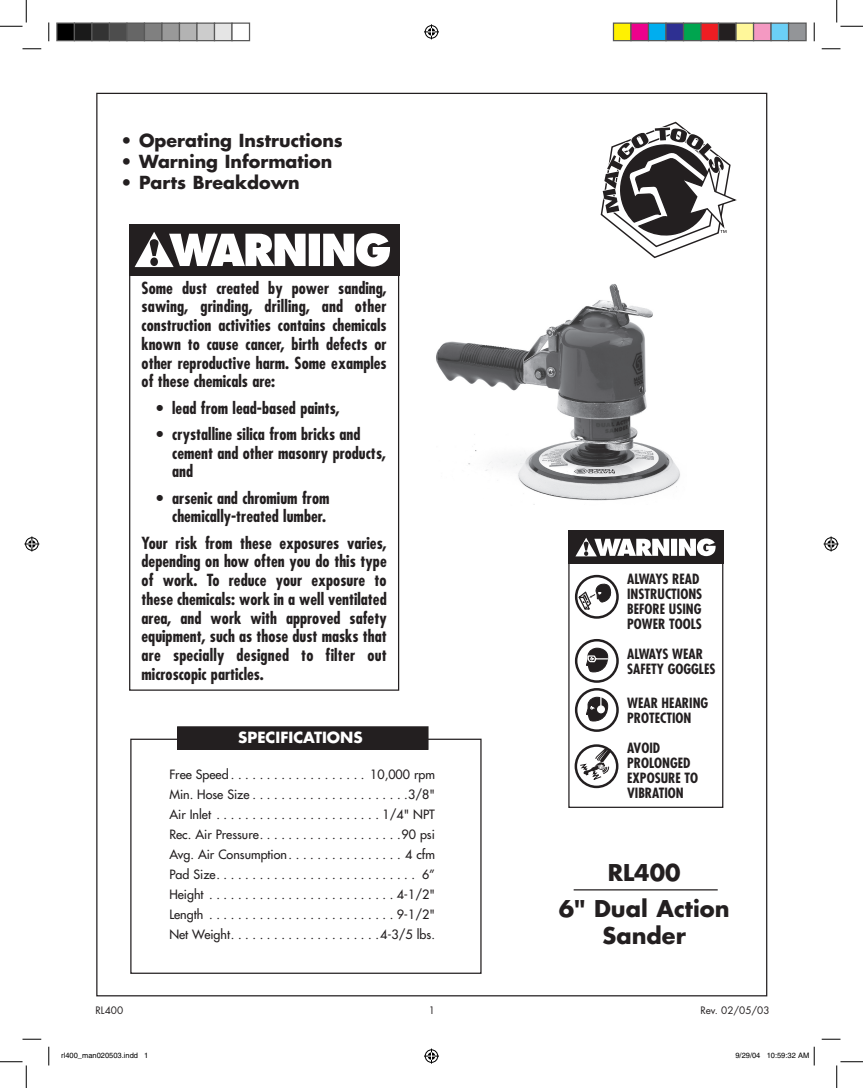
<style>
.page{position:relative;width:863px;height:1088px;background:#fff}
.page>*{position:absolute;margin:0;border:0;box-sizing:border-box;transform-origin:0 0}
.t1{font:700 22.5px/36px "Futura";color:#231f20;text-align:center}
.t2{font:700 17.5px "Futura";color:#231f20}
.t3{font:700 condensed 16.25px/18.8px "Futura";color:#231f20;text-align:justify}
.t4{font:700 15px "Futura";color:#fff}
.t5{font:700 condensed 13.75px/15px "Futura";color:#231f20}
.t6{font:12.5px/20px "Futura";color:#231f20;text-align:justify}
.t7{font:10px "Futura";color:#231f20}
.t8{font:7.5px "Helvetica";color:#000}
</style>
<div class="page">
<svg style="left:600px;top:121px;width:137px;height:138px"></svg>
<hr style="left:573px;top:889px;width:144px;height:1px;background:#231f20">
<div style="left:130px;top:738px;width:351px;height:235px;border:1px solid #231f20"></div>
<div style="left:178px;top:727px;width:250px;height:22px;background:#231f20"></div>
<div style="left:177px;top:726px;width:251px;height:24px;border:1px solid #231f20"></div>
<svg style="left:570px;top:533px;width:151px;height:31px"></svg>
<div style="left:575px;top:639px;width:43px;height:44px;border:2px solid #231f20;border-radius:50%"></div>
<svg style="left:586px;top:647px;width:23px;height:26px"></svg>
<div style="left:575px;top:688px;width:43px;height:44px;border:2px solid #231f20;border-radius:50%"></div>
<svg style="left:586px;top:697px;width:22px;height:25px"></svg>
<div style="left:574px;top:744px;width:44px;height:44px;border:2px solid #231f20;border-radius:50%"></div>
<svg style="left:579px;top:745px;width:35px;height:35px"></svg>
<div style="left:575px;top:575px;width:43px;height:43px;border:2px solid #231f20;border-radius:50%"></div>
<svg style="left:577px;top:583px;width:35px;height:28px"></svg>
<div style="left:568px;top:531px;width:155px;height:277px;border:1px solid #231f20"></div>
<svg style="left:129px;top:224px;width:270px;height:51px"></svg>
<div style="left:129px;top:225px;width:270px;height:465px;border:1px solid #231f20"></div>
<img style="left:436px;top:284px;width:244px;height:221px">
<svg style="left:22px;top:48px;width:19px;height:2px"></svg>
<svg style="left:821px;top:48px;width:19px;height:2px"></svg>
<svg style="left:22px;top:1038px;width:19px;height:2px"></svg>
<svg style="left:821px;top:1038px;width:19px;height:2px"></svg>
<svg style="left:48px;top:22px;width:2px;height:19px"></svg>
<svg style="left:48px;top:1046px;width:2px;height:19px"></svg>
<svg style="left:813px;top:22px;width:2px;height:19px"></svg>
<svg style="left:0;top:0;width:27px;height:27px"></svg>
<svg style="left:0;top:1061px;width:27px;height:27px"></svg>
<svg style="left:836px;top:0;width:26px;height:27px"></svg>
<svg style="left:836px;top:1061px;width:26px;height:27px"></svg>
<svg style="left:424px;top:24px;width:15px;height:15px"></svg>
<svg style="left:424px;top:1048px;width:15px;height:15px"></svg>
<svg style="left:24px;top:536px;width:15px;height:15px"></svg>
<svg style="left:823px;top:536px;width:15px;height:15px"></svg>
<div style="left:57px;top:23px;width:17px;height:18px;background:#000"></div>
<div style="left:56px;top:22px;width:19px;height:19px;border:1px solid #595959"></div>
<div style="left:74px;top:23px;width:18px;height:18px;background:#1a1a1a"></div>
<div style="left:74px;top:22px;width:18px;height:19px;border:1px solid #595959"></div>
<div style="left:92px;top:23px;width:17px;height:18px;background:#333"></div>
<div style="left:91px;top:22px;width:19px;height:19px;border:1px solid #595959"></div>
<div style="left:109px;top:23px;width:18px;height:18px;background:#4d4d4d"></div>
<div style="left:109px;top:22px;width:19px;height:19px;border:1px solid #595959"></div>
<div style="left:127px;top:23px;width:17px;height:18px;background:#666"></div>
<div style="left:126px;top:22px;width:19px;height:19px;border:1px solid #595959"></div>
<div style="left:144px;top:23px;width:18px;height:18px;background:#808080"></div>
<div style="left:144px;top:22px;width:18px;height:19px;border:1px solid #595959"></div>
<div style="left:162px;top:23px;width:17px;height:18px;background:#999"></div>
<div style="left:161px;top:22px;width:19px;height:19px;border:1px solid #595959"></div>
<div style="left:179px;top:23px;width:18px;height:18px;background:#b3b3b3"></div>
<div style="left:179px;top:22px;width:19px;height:19px;border:1px solid #595959"></div>
<div style="left:197px;top:23px;width:17px;height:18px;background:#ccc"></div>
<div style="left:196px;top:22px;width:19px;height:19px;border:1px solid #595959"></div>
<div style="left:214px;top:23px;width:18px;height:18px;background:#e5e5e5"></div>
<div style="left:214px;top:22px;width:18px;height:19px;border:1px solid #595959"></div>
<div style="left:231px;top:22px;width:19px;height:19px;border:1px solid #595959"></div>
<div style="left:613px;top:23px;width:18px;height:18px;background:#fff101"></div>
<div style="left:612px;top:22px;width:19px;height:19px;border:1px solid #595959"></div>
<div style="left:631px;top:23px;width:17px;height:18px;background:#ed028c"></div>
<div style="left:630px;top:22px;width:19px;height:19px;border:1px solid #595959"></div>
<div style="left:648px;top:23px;width:18px;height:18px;background:#00aeef"></div>
<div style="left:648px;top:22px;width:18px;height:19px;border:1px solid #595959"></div>
<div style="left:666px;top:23px;width:17px;height:18px;background:#2e3092"></div>
<div style="left:665px;top:22px;width:19px;height:19px;border:1px solid #595959"></div>
<div style="left:683px;top:23px;width:18px;height:18px;background:#00a54f"></div>
<div style="left:682px;top:22px;width:19px;height:19px;border:1px solid #595959"></div>
<div style="left:701px;top:23px;width:17px;height:18px;background:#ee1d23"></div>
<div style="left:700px;top:22px;width:19px;height:19px;border:1px solid #595959"></div>
<div style="left:718px;top:23px;width:18px;height:18px;background:#231f20"></div>
<div style="left:718px;top:22px;width:18px;height:19px;border:1px solid #595959"></div>
<div style="left:736px;top:23px;width:17px;height:18px;background:#fff79a"></div>
<div style="left:735px;top:22px;width:19px;height:19px;border:1px solid #595959"></div>
<div style="left:753px;top:23px;width:18px;height:18px;background:#f499c2"></div>
<div style="left:752px;top:22px;width:19px;height:19px;border:1px solid #595959"></div>
<div style="left:771px;top:23px;width:17px;height:18px;background:#6bcff6"></div>
<div style="left:770px;top:22px;width:19px;height:19px;border:1px solid #595959"></div>
<div style="left:788px;top:23px;width:18px;height:18px;background:#939598"></div>
<div style="left:788px;top:22px;width:18px;height:19px;border:1px solid #595959"></div>
<svg style="left:813px;top:1046px;width:2px;height:19px"></svg>
<p class="t2" style="left:120px;top:128px;width:224px">• Operating Instructions</p>
<p class="t2" style="left:120px;top:149px;width:213px">• Warning Information</p>
<p class="t2" style="left:120px;top:170px;width:181px">• Parts Breakdown</p>
<p class="t3" style="left:142px;top:278px;width:247px">Some dust created by power sanding, sawing, grinding, drilling, and other construction activities contains chemicals known to cause cancer, birth defects or other reproductive harm. Some examples of these chemicals are:</p>
<p class="t3" style="left:157px;top:398px;width:185px">• lead from lead-based paints,</p>
<p class="t3" style="left:172px;top:424px;width:215px;text-align:left;text-indent:-16px">• crystalline silica from bricks and cement and other masonry products, and</p>
<p class="t3" style="left:157px;top:488px;width:174px;text-align:right">• arsenic and chromium from chemically-treated lumber.</p>
<p class="t3" style="left:142px;top:533px;width:247px">Your risk from these exposures varies, depending on how often you do this type of work. To reduce your exposure to these chemicals: work in a well ventilated area, and work with approved safety equipment, such as those dust masks that are specially designed to filter out microscopic particles.</p>
<p class="t4" style="left:238px;top:727px;width:126px">SPECIFICATIONS</p>
<p class="t6" style="left:169px;top:764px;width:267px">Free Speed . . . . . . . . . . . . . . . . . . . 10,000 rpm Min. Hose Size . . . . . . . . . . . . . . . . . . . . . .3/8" Air Inlet . . . . . . . . . . . . . . . . . . . . . . . 1/4" NPT Rec. Air Pressure. . . . . . . . . . . . . . . . . . . .90 psi Avg. Air Consumption. . . . . . . . . . . . . . . . 4 cfm Pad Size. . . . . . . . . . . . . . . . . . . . . . . . . . . . 6” Height . . . . . . . . . . . . . . . . . . . . . . . . . . 4-1/2" Length . . . . . . . . . . . . . . . . . . . . . . . . . . 9-1/2" Net Weight. . . . . . . . . . . . . . . . . . . . .4-3/5 lbs.</p>
<p class="t5" style="left:627px;top:571px;width:77px">ALWAYS READ<br>INSTRUCTIONS<br>BEFORE USING<br>POWER TOOLS</p>
<p class="t5" style="left:627px;top:646px;width:90px">ALWAYS WEAR<br>SAFETY GOGGLES</p>
<p class="t5" style="left:627px;top:695px;width:83px">WEAR HEARING<br>PROTECTION</p>
<p class="t5" style="left:627px;top:740px;width:73px">AVOID<br>PROLONGED<br>EXPOSURE TO<br>VIBRATION</p>
<h1 class="t1" style="left:559px;top:853px;width:172px">RL400<br>6" Dual Action</h1>
<h1 class="t1" style="left:602px;top:916px;width:85px">Sander</h1>
<p class="t7" style="left:95px;top:1003px;width:29px">RL400</p>
<p class="t7" style="left:429px;top:1003px;width:8px">1</p>
<p class="t7" style="left:700px;top:1003px;width:71px">Rev. 02/05/03</p>
<p class="t8" style="left:61px;top:1051px;width:89px">rl400_man020503.indd 1</p>
<p class="t8" style="left:735px;top:1051px;width:75px">9/29/04 10:59:32 AM</p>
</div>
